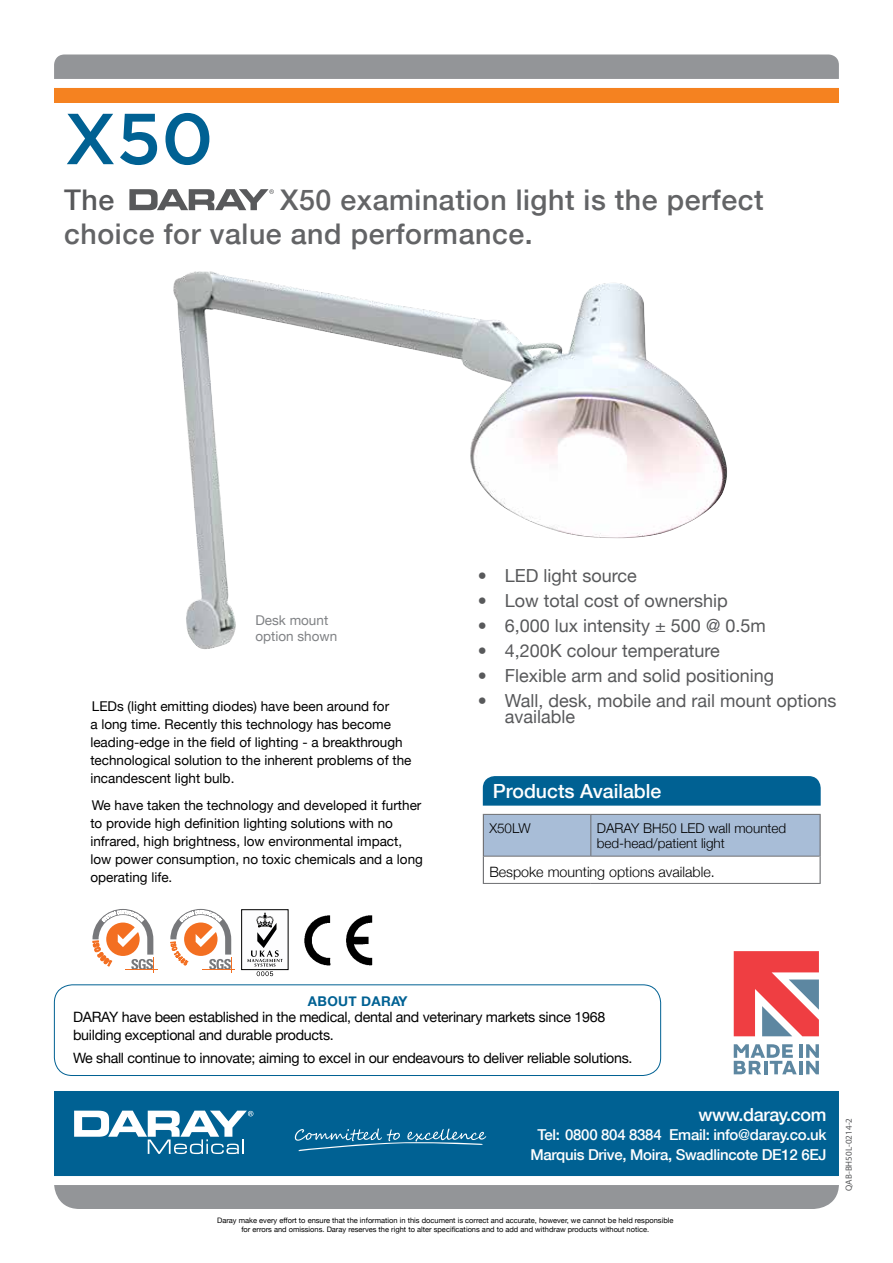
<style>
.page{position:relative;width:893px;height:1263px;background:#fff}
.page>*{position:absolute;margin:0;border:0;box-sizing:border-box;transform-origin:0 0}
.t1{font:500 72px "Gotham";color:#006193}
.t2{font:500 28.5px/34.2px "Helvetica Neue";letter-spacing:.02em;color:#636466}
.t3{font:500 28.5px "Helvetica Neue";color:#58595b}
.t4{font:500 19.5px "Helvetica Neue";color:#fff}
.t5{font:18px/16.5px "Helvetica Neue";color:#58595b}
.t6{font:500 18px "Helvetica Neue";letter-spacing:-.02em;color:#fff}
.t7{font:500 15px/19.5px "Helvetica Neue";letter-spacing:-.02em;color:#fff;text-align:center}
.t8{font:14.25px/18px "Helvetica Neue";letter-spacing:-.02em;color:#000}
.t9{font:300 14.25px "Helvetica Neue";color:#000}
.t10{font:13.5px/18px "Helvetica Neue";color:#000}
.t11{font:300 13.5px/15px "Helvetica Neue";color:#000}
.t12{font:13.5px/16.2px "Helvetica Neue";color:#808285}
.t13{font:700 13.5px "Helvetica Neue";letter-spacing:.025em;color:#006193}
.t14{font:9px "Myriad Pro";letter-spacing:.01em;color:#58595b}
.t15{font:7.5px/9px "Helvetica Neue";color:#000;text-align:center}
</style>
<div class="page">
<img style="left:173px;top:271px;width:554px;height:378px">
<hr style="left:483px;top:883px;width:108px;height:1px;background:#6d6e71">
<hr style="left:591px;top:883px;width:230px;height:1px;background:#6d6e71">
<svg style="left:483px;top:814px;width:338px;height:69px"></svg>
<svg style="left:483px;top:776px;width:338px;height:30px;background:#056495"></svg>
<div style="left:54px;top:984px;width:607px;height:92px;border:1px solid #006193;border-radius:18px"></div>
<svg style="left:92px;top:909px;width:66px;height:64px"></svg>
<img style="left:304px;top:915px;width:69px;height:51px">
<hr style="left:203px;top:969px;width:32px;height:1px;background:#f36f21">
<svg style="left:170px;top:909px;width:62px;height:63px"></svg>
<div style="left:241px;top:909px;width:47px;height:61px;background:#fdfdfe;border:1px solid #000"></div>
<svg style="left:247px;top:912px;width:36px;height:64px"></svg>
<div style="left:54px;top:1103px;width:785px;height:106px;background:#939598;border-radius:26px"></div>
<svg style="left:54px;top:1091px;width:785px;height:98px;background:#22749f"></svg>
<svg style="left:74px;top:1110px;width:179px;height:44px;background:#619dbc"></svg>
<div style="left:54px;top:79px;width:785px;height:23px;background:#f58220"></div>
<svg style="left:54px;top:54px;width:785px;height:34px;background:#b1b2b4"></svg>
<svg style="left:129px;top:189px;width:145px;height:21px"></svg>
<svg style="left:295px;top:1128px;width:191px;height:23px;background:#287aa4"></svg>
<svg style="left:734px;top:951px;width:85px;height:85px"></svg>
<svg style="left:734px;top:1044px;width:85px;height:30px"></svg>
<h1 class="t1" style="left:64px;top:98px;width:151px">X50</h1>
<h2 class="t3" style="left:64px;top:183px;width:52px">The</h2>
<h2 class="t2" style="left:64px;top:182px;width:701px;text-indent:216px">X50 examination light is the perfect choice for value and performance.</h2>
<p class="t12" style="left:255px;top:612px;width:83px">Desk mount option shown</p>
<p class="t10" style="left:90px;top:697px;width:323px">LEDs (light emitting diodes) have been around for<br>a long time. Recently this technology has become leading-edge in the field of lighting - a breakthrough technological solution to the inherent problems of the incandescent light bulb.</p>
<p class="t10" style="left:90px;top:796px;width:334px">We have taken the technology and developed it further to provide high definition lighting solutions with no infrared, high brightness, low environmental impact, low power consumption, no toxic chemicals and a long operating life.</p>
<h3 class="t5" style="left:478px;top:567px;width:161px">• LED light source</h3>
<h3 class="t5" style="left:478px;top:592px;width:251px">• Low total cost of ownership</h3>
<h3 class="t5" style="left:478px;top:617px;width:289px">• 6,000 lux intensity ± 500 @ 0.5m</h3>
<h3 class="t5" style="left:478px;top:642px;width:244px">• 4,200K colour temperature</h3>
<h3 class="t5" style="left:478px;top:667px;width:298px">• Flexible arm and solid positioning</h3>
<h3 class="t5" style="left:505px;top:692px;width:333px;text-indent:-27px">• Wall, desk, mobile and rail mount options available</h3>
<h3 class="t4" style="left:493px;top:779px;width:170px">Products Available</h3>
<p class="t11" style="left:489px;top:821px;width:43px">X50LW</p>
<p class="t11" style="left:597px;top:821px;width:191px">DARAY BH50 LED wall mounted bed-head/patient light</p>
<p class="t9" style="left:489px;top:864px;width:227px">Bespoke mounting options available.</p>
<p class="t13" style="left:308px;top:993px;width:101px">ABOUT DARAY</p>
<p class="t8" style="left:73px;top:1008px;width:534px">Daray have been established in the medical, dental and veterinary markets since 1968 building exceptional and durable products.</p>
<p class="t8" style="left:73px;top:1049px;width:561px">We shall continue to innovate; aiming to excel in our endeavours to deliver reliable solutions.</p>
<h3 class="t6" style="left:698px;top:1104px;width:130px">www.daray.com</h3>
<p class="t7" style="left:530px;top:1125px;width:298px">Tel: 0800 804 8384 Email: info@daray.co.uk<br>Marquis Drive, Moira, Swadlincote DE12 6EJ</p>
<p class="t15" style="left:217px;top:1216px;width:458px">Daray make every effort to ensure that the information in this document is correct and accurate, however, we cannot be held responsible for errors and omissions. Daray reserves the right to alter specifications and to add and withdraw products without notice.</p>
<p class="t14" style="left:843px;top:1191px;width:75px;rotate:-90deg">QAB-BH50L-0214-2</p>
</div>
